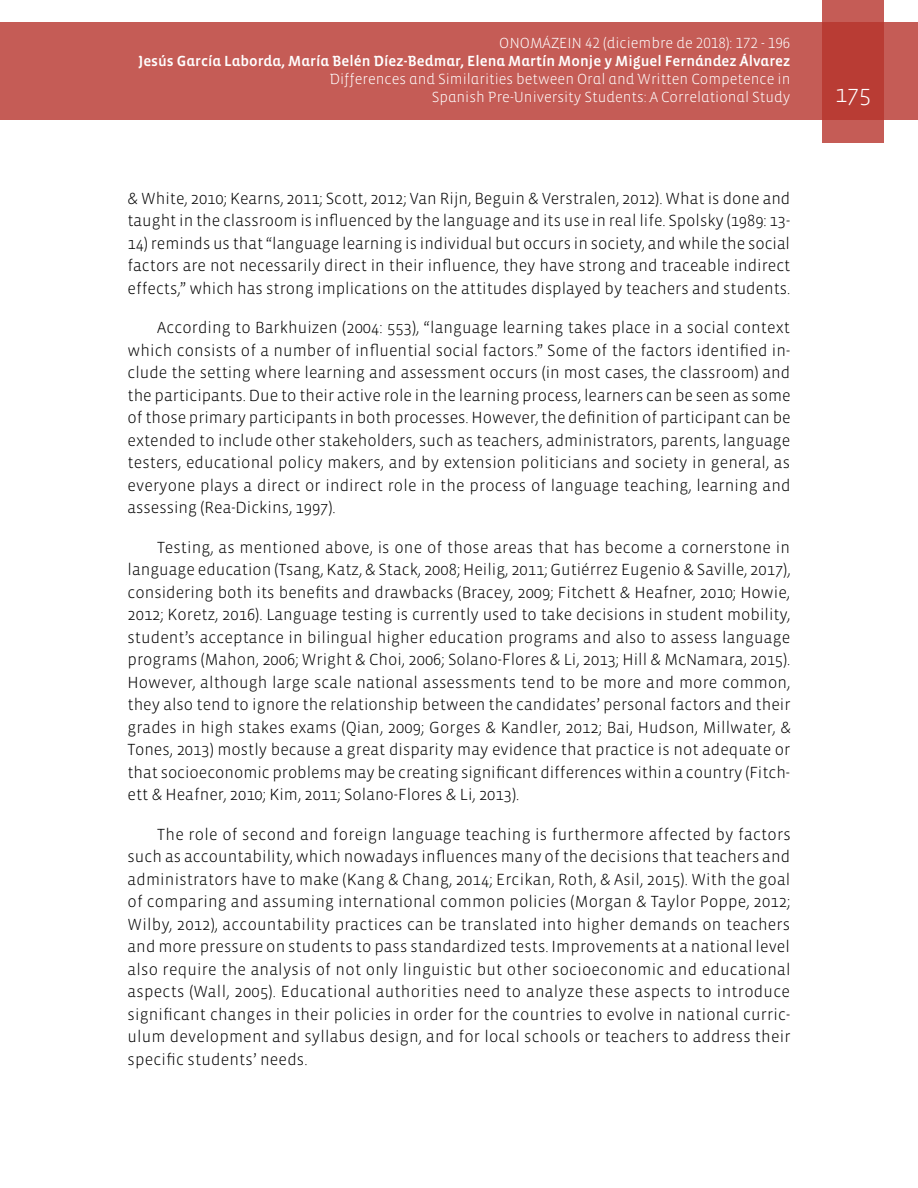
<style>
.page{position:relative;width:918px;height:1188px;background:#fff}
.page>*{position:absolute;margin:0;border:0;box-sizing:border-box;transform-origin:0 0}
.t1{font:300 24px "Vista Sans";color:#fff}
.t2{font:300 16.5px/22.5px "Vista Sans";color:#000;text-align:justify}
.t3{font:300 15px/18px "Vista Sans Alt";color:#fff;text-align:right}
.t4{font:15px "Vista Sans Alt Med";color:#fff}
</style>
<div class="page">
<div style="left:0;top:23px;width:918px;height:97px;background:#c55c56"></div>
<svg style="left:822px;top:0;width:62px;height:143px;background:#bc463e"></svg>
<p class="t3" style="left:499px;top:35px;width:293px">ONOMÁZEIN 42 (diciembre de 2018): 172 - 196</p>
<p class="t4" style="left:138px;top:54px;width:654px">Jesús García Laborda, María Belén Díez-Bedmar, Elena Martín Monje y Miguel Fernández Álvarez</p>
<p class="t3" style="left:329px;top:71px;width:463px">Differences and Similarities between Oral and Written Competence in<br>Spanish Pre-University Students: A Correlational Study</p>
<p class="t2" style="left:128px;top:187px;width:664px">&amp; White, 2010; Kearns, 2011; Scott, 2012; Van Rijn, Beguin &amp; Verstralen, 2012). What is done and taught in the classroom is influenced by the language and its use in real life. Spolsky (1989: 13-</p>
<p class="t2" style="left:128px;top:232px;width:664px">14) reminds us that “language learning is individual but occurs in society, and while the social factors are not necessarily direct in their influence, they have strong and traceable indirect effects,” which has strong implications on the attitudes displayed by teachers and students.</p>
<p class="t2" style="left:128px;top:317px;width:665px;text-indent:30px">According to Barkhuizen (2004: 553), “language learning takes place in a social context which consists of a number of influential social factors.” Some of the factors identified in&shy;clude the setting where learning and assessment occurs (in most cases, the classroom) and the participants. Due to their active role in the learning process, learners can be seen as some of those primary participants in both processes. However, the definition of participant can be extended to include other stakeholders, such as teachers, administrators, parents, language testers, educational policy makers, and by extension politicians and society in general, as everyone plays a direct or indirect role in the process of language teaching, learning and assessing (Rea-Dickins, 1997).</p>
<p class="t2" style="left:128px;top:536px;width:665px;text-indent:30px">Testing, as mentioned above, is one of those areas that has become a cornerstone in language education (Tsang, Katz, &amp; Stack, 2008; Heilig, 2011; Gutiérrez Eugenio &amp; Saville, 2017), considering both its benefits and drawbacks (Bracey, 2009; Fitchett &amp; Heafner, 2010; Howie, 2012; Koretz, 2016). Language testing is currently used to take decisions in student mobility, student’s acceptance in bilingual higher education programs and also to assess language programs (Mahon, 2006; Wright &amp; Choi, 2006; Solano-Flores &amp; Li, 2013; Hill &amp; McNamara, 2015).<br>However, although large scale national assessments tend to be more and more common, they also tend to ignore the relationship between the candidates’ personal factors and their grades in high stakes exams (Qian, 2009; Gorges &amp; Kandler, 2012; Bai, Hudson, Millwater, &amp; Tones, 2013) mostly because a great disparity may evidence that practice is not adequate or that socioeconomic problems may be creating significant differences within a country (Fitch&shy;ett &amp; Heafner, 2010; Kim, 2011; Solano-Flores &amp; Li, 2013).</p>
<p class="t2" style="left:128px;top:823px;width:665px;text-indent:30px">The role of second and foreign language teaching is furthermore affected by factors such as accountability, which nowadays influences many of the decisions that teachers and administrators have to make (Kang &amp; Chang, 2014; Ercikan, Roth, &amp; Asil, 2015). With the goal of comparing and assuming international common policies (Morgan &amp; Taylor Poppe, 2012; Wilby, 2012), accountability practices can be translated into higher demands on teachers and more pressure on students to pass standardized tests. Improvements at a national level also require the analysis of not only linguistic but other socioeconomic and educational aspects (Wall, 2005). Educational authorities need to analyze these aspects to introduce significant changes in their policies in order for the countries to evolve in national curric&shy;ulum development and syllabus design, and for local schools or teachers to address their specific students’ needs.</p>
<h1 class="t1" style="left:835px;top:82px;width:37px">175</h1>
</div>
